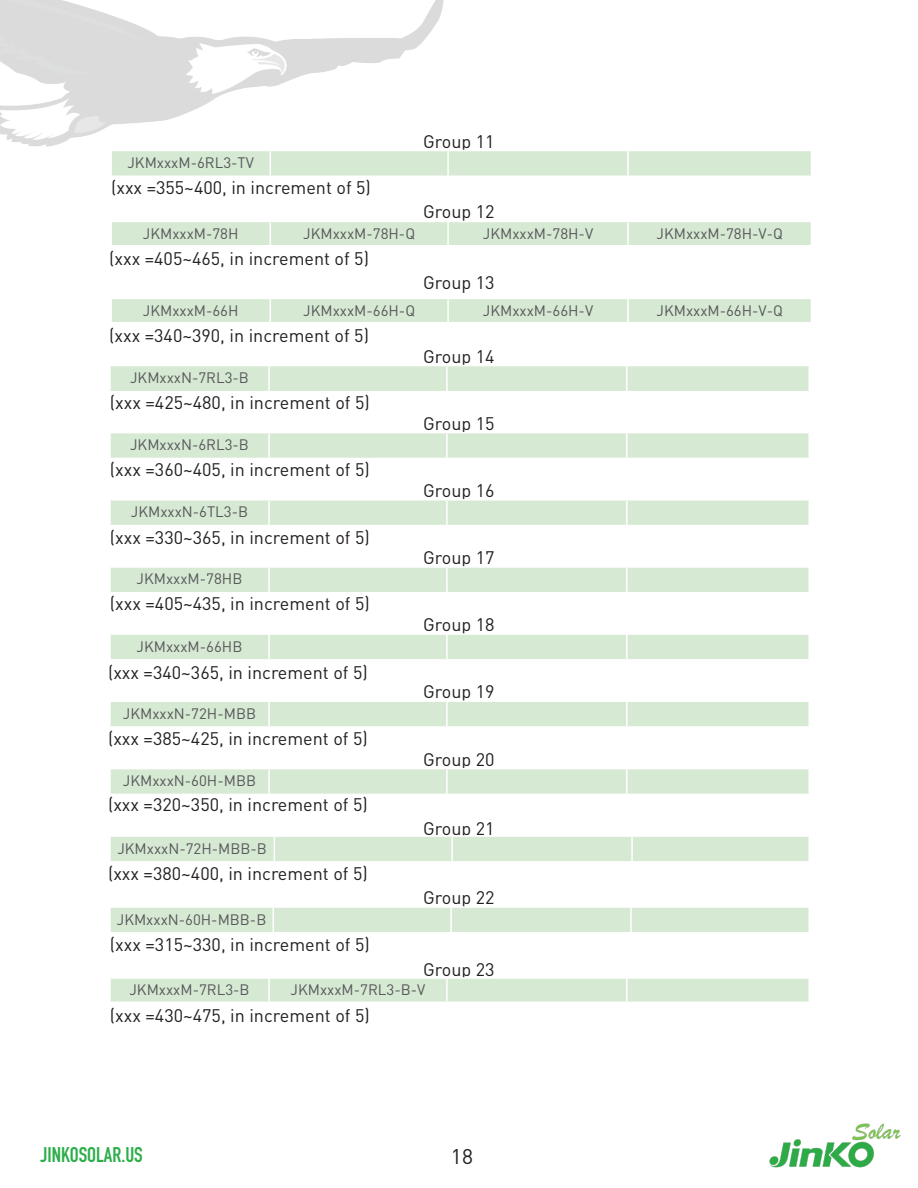
<style>
.page{position:relative;width:918px;height:1188px;background:#fff}
.page>*{position:absolute;margin:0;border:0;box-sizing:border-box;transform-origin:0 0}
.t1{font:21px "DIN Engschrift LT Pro";color:#2cae4a}
.t2{font:21px "DIN Pro";color:#231f20}
.t3{font:18px "DIN Pro";color:#231f20}
.t4{font:15px "DIN Pro";color:#57585a}
</style>
<div class="page">
<img style="left:770px;top:1123px;width:130px;height:45px">
<img style="left:0;top:0;width:444px;height:147px">
<div style="left:111px;top:366px;width:697px;height:25px;background:#d6e9d3"></div>
<hr style="left:268px;top:366px;width:2px;height:25px;background:#fff">
<hr style="left:446px;top:366px;width:2px;height:25px;background:#fff">
<hr style="left:626px;top:366px;width:2px;height:25px;background:#fff">
<svg style="left:111px;top:433px;width:697px;height:25px;background:#d7e9d4"></svg>
<hr style="left:268px;top:433px;width:2px;height:25px;background:#fff">
<hr style="left:446px;top:433px;width:2px;height:25px;background:#fff">
<hr style="left:626px;top:433px;width:2px;height:25px;background:#fff">
<div style="left:111px;top:501px;width:697px;height:24px;background:#d6e9d3"></div>
<hr style="left:268px;top:501px;width:2px;height:24px;background:#fff">
<hr style="left:446px;top:501px;width:2px;height:24px;background:#fff">
<hr style="left:626px;top:501px;width:2px;height:24px;background:#fff">
<div style="left:111px;top:568px;width:697px;height:24px;background:#d6e9d3"></div>
<hr style="left:268px;top:568px;width:2px;height:24px;background:#fff">
<hr style="left:446px;top:568px;width:2px;height:24px;background:#fff">
<hr style="left:626px;top:568px;width:2px;height:24px;background:#fff">
<div style="left:111px;top:635px;width:697px;height:24px;background:#d6e9d3"></div>
<hr style="left:268px;top:635px;width:2px;height:24px;background:#fff">
<hr style="left:446px;top:635px;width:2px;height:24px;background:#fff">
<hr style="left:626px;top:635px;width:2px;height:24px;background:#fff">
<div style="left:111px;top:702px;width:697px;height:24px;background:#d6e9d3"></div>
<hr style="left:268px;top:702px;width:2px;height:24px;background:#fff">
<hr style="left:446px;top:702px;width:2px;height:24px;background:#fff">
<hr style="left:626px;top:702px;width:2px;height:24px;background:#fff">
<svg style="left:111px;top:769px;width:697px;height:25px;background:#d7e9d4"></svg>
<hr style="left:268px;top:769px;width:2px;height:25px;background:#fff">
<hr style="left:446px;top:769px;width:2px;height:25px;background:#fff">
<hr style="left:626px;top:769px;width:2px;height:25px;background:#fff">
<div style="left:110px;top:836px;width:698px;height:25px;background:#d6e9d3"></div>
<hr style="left:452px;top:835px;width:180px;height:2px;background:#fff">
<hr style="left:451px;top:837px;width:2px;height:24px;background:#fff">
<hr style="left:632px;top:835px;width:178px;height:2px;background:#fff">
<hr style="left:631px;top:837px;width:2px;height:24px;background:#fff">
<div style="left:111px;top:908px;width:697px;height:24px;background:#d6e9d3"></div>
<hr style="left:272px;top:908px;width:2px;height:24px;background:#fff">
<hr style="left:450px;top:908px;width:2px;height:24px;background:#fff">
<hr style="left:630px;top:908px;width:2px;height:24px;background:#fff">
<div style="left:111px;top:979px;width:697px;height:23px;background:#d6e9d3"></div>
<hr style="left:268px;top:979px;width:2px;height:23px;background:#fff">
<hr style="left:446px;top:979px;width:2px;height:23px;background:#fff">
<hr style="left:626px;top:979px;width:2px;height:23px;background:#fff">
<svg style="left:111px;top:151px;width:700px;height:25px;background:#d7e9d4"></svg>
<div style="left:112px;top:222px;width:699px;height:23px;background:#d6e9d3"></div>
<div style="left:112px;top:299px;width:699px;height:23px;background:#d6e9d3"></div>
<p class="t4" style="left:127px;top:152px;width:128px">JKMxxxM-6RL3-TV</p>
<p class="t3" style="left:111px;top:175px;width:261px">(xxx =355~400, in increment of 5)</p>
<p class="t3" style="left:423px;top:129px;width:73px">Group 11</p>
<p class="t3" style="left:423px;top:199px;width:73px">Group 12</p>
<p class="t4" style="left:143px;top:223px;width:97px">JKMxxxM-78H</p>
<p class="t4" style="left:303px;top:223px;width:113px">JKMxxxM-78H-Q</p>
<p class="t4" style="left:483px;top:223px;width:112px">JKMxxxM-78H-V</p>
<p class="t4" style="left:657px;top:223px;width:128px">JKMxxxM-78H-V-Q</p>
<p class="t3" style="left:109px;top:246px;width:261px">(xxx =405~465, in increment of 5)</p>
<p class="t3" style="left:423px;top:270px;width:73px">Group 13</p>
<p class="t4" style="left:143px;top:300px;width:97px">JKMxxxM-66H</p>
<p class="t4" style="left:303px;top:300px;width:113px">JKMxxxM-66H-Q</p>
<p class="t4" style="left:483px;top:300px;width:112px">JKMxxxM-66H-V</p>
<p class="t4" style="left:657px;top:300px;width:128px">JKMxxxM-66H-V-Q</p>
<p class="t3" style="left:109px;top:323px;width:261px">(xxx =340~390, in increment of 5)</p>
<p class="t4" style="left:130px;top:367px;width:120px">JKMxxxN-7RL3-B</p>
<p class="t3" style="left:110px;top:390px;width:261px">(xxx =425~480, in increment of 5)</p>
<p class="t4" style="left:130px;top:435px;width:120px">JKMxxxN-6RL3-B</p>
<p class="t3" style="left:110px;top:457px;width:261px">(xxx =360~405, in increment of 5)</p>
<p class="t4" style="left:131px;top:502px;width:119px">JKMxxxN-6TL3-B</p>
<p class="t3" style="left:110px;top:525px;width:261px">(xxx =330~365, in increment of 5)</p>
<p class="t4" style="left:137px;top:569px;width:107px">JKMxxxM-78HB</p>
<p class="t3" style="left:110px;top:592px;width:261px">(xxx =405~435, in increment of 5)</p>
<p class="t4" style="left:137px;top:636px;width:107px">JKMxxxM-66HB</p>
<p class="t3" style="left:108px;top:660px;width:261px">(xxx =340~365, in increment of 5)</p>
<p class="t4" style="left:123px;top:703px;width:135px">JKMxxxN-72H-MBB</p>
<p class="t3" style="left:108px;top:726px;width:261px">(xxx =385~425, in increment of 5)</p>
<p class="t4" style="left:123px;top:771px;width:135px">JKMxxxN-60H-MBB</p>
<p class="t3" style="left:108px;top:792px;width:261px">(xxx =320~350, in increment of 5)</p>
<p class="t4" style="left:117px;top:838px;width:151px">JKMxxxN-72H-MBB-B</p>
<p class="t3" style="left:108px;top:861px;width:261px">(xxx =380~400, in increment of 5)</p>
<p class="t4" style="left:117px;top:909px;width:151px">JKMxxxN-60H-MBB-B</p>
<p class="t3" style="left:110px;top:932px;width:261px">(xxx =315~330, in increment of 5)</p>
<p class="t3" style="left:423px;top:344px;width:73px">Group 14</p>
<p class="t3" style="left:423px;top:411px;width:73px">Group 15</p>
<p class="t3" style="left:423px;top:478px;width:73px">Group 16</p>
<p class="t3" style="left:423px;top:545px;width:73px">Group 17</p>
<p class="t3" style="left:423px;top:612px;width:73px">Group 18</p>
<p class="t3" style="left:423px;top:680px;width:73px">Group 19</p>
<p class="t3" style="left:423px;top:747px;width:73px">Group 20</p>
<p class="t3" style="left:423px;top:816px;width:73px">Group 21</p>
<p class="t3" style="left:423px;top:885px;width:73px">Group 22</p>
<p class="t3" style="left:423px;top:957px;width:73px">Group 23</p>
<p class="t4" style="left:129px;top:980px;width:122px">JKMxxxM-7RL3-B</p>
<p class="t4" style="left:291px;top:980px;width:136px">JKMxxxM-7RL3-B-V</p>
<p class="t3" style="left:110px;top:1003px;width:261px">(xxx =430~475, in increment of 5)</p>
<p class="t1" style="left:40px;top:1143px;width:104px">JINKOSOLAR.US</p>
<p class="t2" style="left:451px;top:1142px;width:24px">18</p>
</div>
